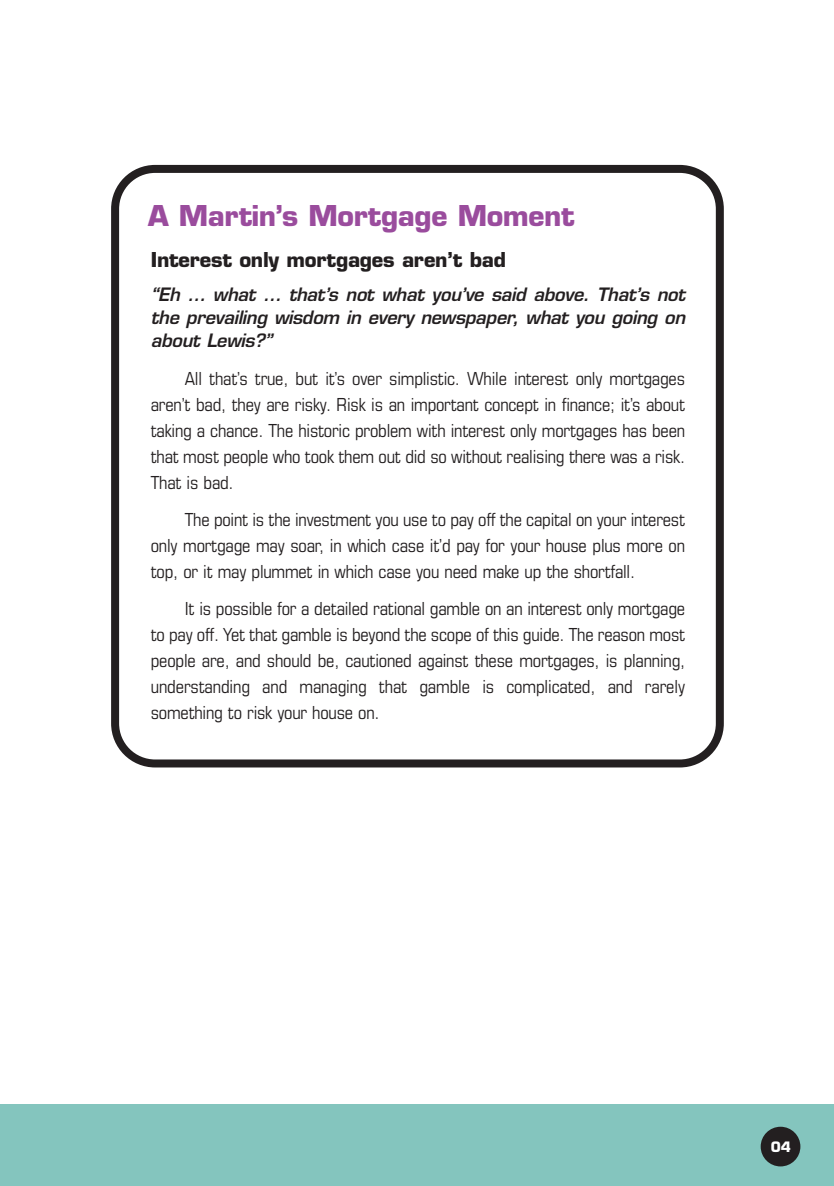
<style>
.page{position:relative;width:834px;height:1186px;background:#fff}
.page>*{position:absolute;margin:0;border:0;box-sizing:border-box;transform-origin:0 0}
.t1{font:700 28px "Eurostile";letter-spacing:-.015em;color:#9a4c9d}
.t2{font:700 20px "Eurostile";letter-spacing:-.015em;color:#231f20}
.t3{font:condensed 18px/26px "Eurostile";letter-spacing:-.01em;color:#231f20;text-align:justify}
.t4{font:italic 600 18px/23px "Eurostile";letter-spacing:-.015em;color:#231f20;text-align:justify}
.t5{font:700 14px "Eurostile";color:#fff}
</style>
<div class="page">
<div style="left:0;top:1104px;width:833px;height:82px;background:#84c5be"></div>
<div style="left:760px;top:1127px;width:40px;height:39px;background:#231f20;border-radius:50%"></div>
<svg style="left:111px;top:165px;width:612px;height:602px"></svg>
<h1 class="t1" style="left:148px;top:205px;width:428px">A Martin’s Mortgage Moment</h1>
<p class="t2" style="left:151px;top:252px;width:356px">Interest only mortgages aren’t bad</p>
<p class="t4" style="left:151px;top:285px;width:539px">“Eh … what … that’s not what you’ve said above. That’s not the prevailing wisdom in every newspaper, what you going on about Lewis?”</p>
<p class="t3" style="left:151px;top:367px;width:535px;text-indent:34px">All that’s true, but it’s over simplistic. While interest only mortgages aren’t bad, they are risky. Risk is an important concept in finance; it’s about taking a chance. The historic problem with interest only mortgages has been that most people who took them out did so without realising there was a risk.<br>That is bad.</p>
<p class="t3" style="left:151px;top:508px;width:535px;text-indent:34px">The point is the investment you use to pay off the capital on your interest only mortgage may soar, in which case it’d pay for your house plus more on top, or it may plummet in which case you need make up the shortfall.</p>
<p class="t3" style="left:151px;top:598px;width:535px;text-indent:34px">It is possible for a detailed rational gamble on an interest only mortgage to pay off. Yet that gamble is beyond the scope of this guide. The reason most people are, and should be, cautioned against these mortgages, is planning, understanding and managing that gamble is complicated, and rarely something to risk your house on.</p>
<p class="t5" style="left:770px;top:1141px;width:22px">04</p>
</div>
